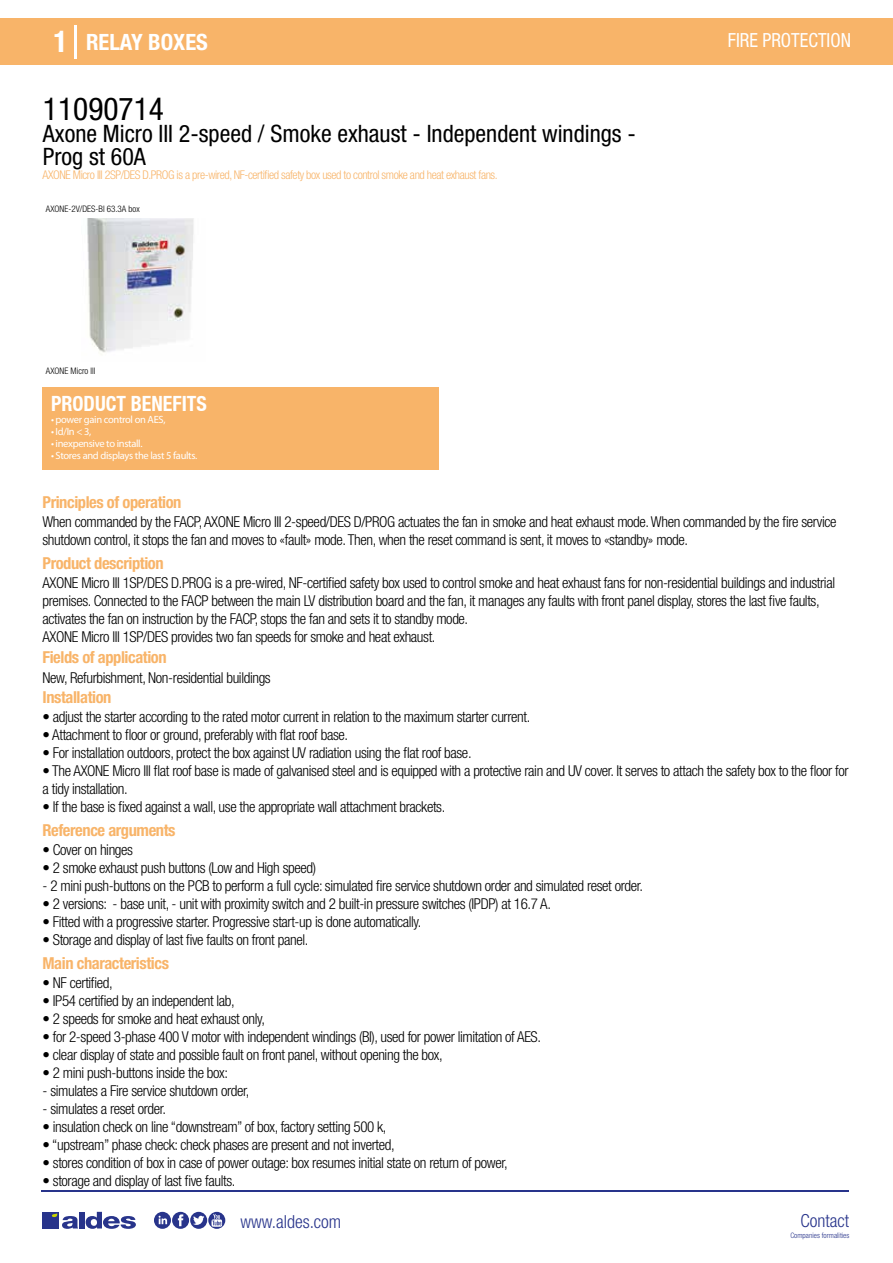
<style>
.page{position:relative;width:893px;height:1263px;background:#fff}
.page>*{position:absolute;margin:0;border:0;box-sizing:border-box;transform-origin:0 0}
.t1{font:condensed 31.5px "Helvetica Neue LT Std";color:#000}
.t2{font:condensed 24px/22.5px "Helvetica Neue LT Std";color:#000}
.t3{font:700 condensed 22.5px "Helvetica Neue LT Std";color:#fff}
.t4{font:700 condensed 21px "Helvetica Neue";color:#fff;scale:.95 1}
.t5{font:condensed 19.5px "Helvetica Neue LT Std";color:#fff;scale:.95 1}
.t6{font:300 condensed 18px "Helvetica Neue";color:#28348b}
.t7{font:700 condensed 16.5px "Helvetica Neue LT Std";letter-spacing:-.025em;color:#f8b469}
.t8{font:300 condensed 15px/18px "Helvetica Neue LT Std";letter-spacing:-.025em;color:#000}
.t9{font:300 condensed 12px "Helvetica Neue LT Std";letter-spacing:-.035em;color:#f8b469}
.t10{font:10.5px "Myriad Pro";letter-spacing:-.03em;color:#fff}
.t11{font:300 condensed 9px "Helvetica Neue";color:#000}
.t12{font:300 condensed 7.5px "Helvetica Neue";color:#28348b}
.s1{font-size:30px}
</style>
<div class="page">
<img style="left:87px;top:218px;width:107px;height:135px">
<div style="left:0;top:18px;width:893px;height:46px;background:#f8b469"></div>
<div style="left:43px;top:387px;width:396px;height:83px;background:#f8b469"></div>
<hr style="left:74px;top:25px;width:2px;height:33px;background:#fff">
<hr style="left:41px;top:1190px;width:808px;height:1px;background:#28348b">
<svg style="left:154px;top:1212px;width:71px;height:17px"></svg>
<div style="left:42px;top:1212px;width:17px;height:16px;background:#28348b"></div>
<div style="left:79px;top:1212px;width:5px;height:16px;background:#28348b"></div>
<svg style="left:86px;top:1212px;width:50px;height:17px"></svg>
<svg style="left:52px;top:1213px;width:26px;height:16px"></svg>
<h3 class="t3" style="left:54px;top:28px;width:156px"><span class="s1">1</span> RELAY BOXES</h3>
<h3 class="t5" style="left:728px;top:29px;width:131px">FIRE PROTECTION</h3>
<h1 class="t1" style="left:43px;top:91px;width:122px">11090714</h1>
<h2 class="t2" style="left:43px;top:123px;width:594px">Axone Micro III 2-speed / Smoke exhaust - Independent windings -<br>Prog st 60A</h2>
<p class="t9" style="left:43px;top:167px;width:457px">AXONE Micro III 2SP/DES D.PROG is a pre-wired, NF-certified safety box used to control smoke and heat exhaust fans.</p>
<p class="t11" style="left:46px;top:204px;width:95px">AXONE-2V/DES-BI 63.3A box</p>
<p class="t11" style="left:46px;top:365px;width:51px">AXONE Micro III</p>
<h3 class="t4" style="left:51px;top:391px;width:166px">PRODUCT BENEFITS</h3>
<p class="t10" style="left:51px;top:413px;width:116px">• power gain control on AES,</p>
<p class="t10" style="left:51px;top:425px;width:42px">• Id/In &lt; 3,</p>
<p class="t10" style="left:51px;top:437px;width:93px">• inexpensive to install.</p>
<p class="t10" style="left:51px;top:449px;width:148px">• Stores and displays the last 5 faults.</p>
<p class="t7" style="left:43px;top:492px;width:140px">Principles of operation</p>
<p class="t8" style="left:43px;top:513px;width:796px">When commanded by the FACP, AXONE Micro III 2-speed/DES D/PROG actuates the fan in smoke and heat exhaust mode. When commanded by the fire service shutdown control, it stops the fan and moves to «fault» mode. Then, when the reset command is sent, it moves to «standby» mode.</p>
<p class="t8" style="left:43px;top:573px;width:794px">AXONE Micro III 1SP/DES D.PROG is a pre-wired, NF-certified safety box used to control smoke and heat exhaust fans for non-residential buildings and industrial premises. Connected to the FACP between the main LV distribution board and the fan, it manages any faults with front panel display, stores the last five faults, activates the fan on instruction by the FACP, stops the fan and sets it to standby mode.<br>AXONE Micro III 1SP/DES provides two fan speeds for smoke and heat exhaust.</p>
<p class="t8" style="left:43px;top:668px;width:230px">New, Refurbishment, Non-residential buildings</p>
<p class="t8" style="left:43px;top:708px;width:489px">• adjust the starter according to the rated motor current in relation to the maximum starter current.</p>
<p class="t8" style="left:43px;top:726px;width:307px">• Attachment to floor or ground, preferably with flat roof base.</p>
<p class="t8" style="left:43px;top:744px;width:431px">• For installation outdoors, protect the box against UV radiation using the flat roof base.</p>
<p class="t8" style="left:43px;top:762px;width:807px">• The AXONE Micro III flat roof base is made of galvanised steel and is equipped with a protective rain and UV cover. It serves to attach the safety box to the floor for a tidy installation.</p>
<p class="t8" style="left:43px;top:798px;width:404px">• If the base is fixed against a wall, use the appropriate wall attachment brackets.</p>
<p class="t7" style="left:43px;top:553px;width:123px">Product description</p>
<p class="t7" style="left:43px;top:647px;width:126px">Fields of application</p>
<p class="t7" style="left:43px;top:687px;width:70px">Installation</p>
<p class="t7" style="left:43px;top:820px;width:135px">Reference arguments</p>
<p class="t8" style="left:43px;top:841px;width:92px">• Cover on hinges</p>
<p class="t8" style="left:43px;top:859px;width:275px">• 2 smoke exhaust push buttons (Low and High speed)</p>
<p class="t8" style="left:43px;top:877px;width:602px">- 2 mini push-buttons on the PCB to perform a full cycle: simulated fire service shutdown order and simulated reset order.</p>
<p class="t8" style="left:43px;top:895px;width:510px">• 2 versions: - base unit, - unit with proximity switch and 2 built-in pressure switches (IPDP) at 16.7 A.</p>
<p class="t8" style="left:43px;top:913px;width:380px">• Fitted with a progressive starter. Progressive start-up is done automatically.</p>
<p class="t8" style="left:43px;top:931px;width:267px">• Storage and display of last five faults on front panel.</p>
<p class="t7" style="left:43px;top:953px;width:128px">Main characteristics</p>
<p class="t8" style="left:43px;top:974px;width:72px">• NF certified,</p>
<p class="t8" style="left:43px;top:992px;width:194px">• IP54 certified by an independent lab,</p>
<p class="t8" style="left:43px;top:1010px;width:224px">• 2 speeds for smoke and heat exhaust only,</p>
<p class="t8" style="left:43px;top:1028px;width:500px">• for 2-speed 3-phase 400 V motor with independent windings (BI), used for power limitation of AES.</p>
<p class="t8" style="left:43px;top:1046px;width:402px">• clear display of state and possible fault on front panel, without opening the box,</p>
<p class="t8" style="left:43px;top:1064px;width:187px">• 2 mini push-buttons inside the box:</p>
<p class="t8" style="left:43px;top:1082px;width:208px">- simulates a Fire service shutdown order,</p>
<p class="t8" style="left:43px;top:1100px;width:125px">- simulates a reset order.</p>
<p class="t8" style="left:43px;top:1118px;width:346px">• insulation check on line “downstream” of box, factory setting 500 k,</p>
<p class="t8" style="left:43px;top:1136px;width:354px">• “upstream” phase check: check phases are present and not inverted,</p>
<p class="t8" style="left:43px;top:1154px;width:467px">• stores condition of box in case of power outage: box resumes initial state on return of power,</p>
<p class="t8" style="left:43px;top:1172px;width:194px">• storage and display of last five faults.</p>
<p class="t6" style="left:240px;top:1211px;width:102px">www.aldes.com</p>
<p class="t6" style="left:800px;top:1211px;width:50px">Contact</p>
<p class="t12" style="left:790px;top:1230px;width:60px">Companies formalities</p>
</div>
